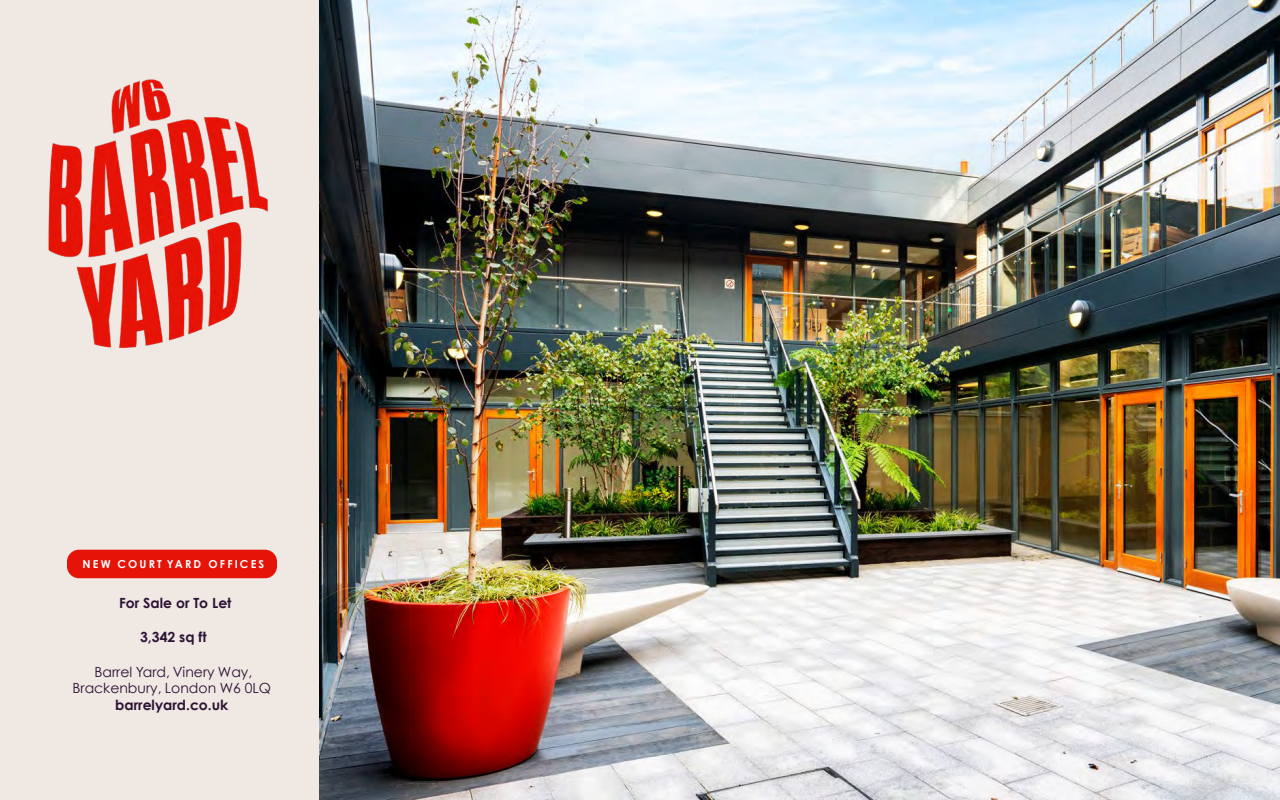
<style>
.page{position:relative;width:1280px;height:800px;background:#f0e8e3}
.page>*{position:absolute;margin:0;border:0;box-sizing:border-box;transform-origin:0 0}
.t1{font:14px/16.8px "Century Gothic";color:#2c1335;text-align:center}
.t2{font:700 14px "Century Gothic";color:#2c1335}
.t3{font:700 11px "Century Gothic";letter-spacing:.195em;color:#fff}
</style>
<div class="page">
<div style="left:67px;top:550px;width:210px;height:28px;background:#e61408;border-radius:12px"></div>
<img style="left:319px;top:0;width:961px;height:800px">
<img style="left:48px;top:79px;width:220px;height:269px">
<p class="t3" style="left:83px;top:557px;width:183px">NEW COURT YARD OFFICES</p>
<p class="t2" style="left:119px;top:594px;width:114px">For Sale or To Let</p>
<p class="t2" style="left:140px;top:628px;width:68px">3,342 sq ft</p>
<p class="t1" style="left:72px;top:663px;width:200px">Barrel Yard, Vinery Way,<br>Brackenbury, London W6 0LQ</p>
<p class="t2" style="left:115px;top:697px;width:115px">barrelyard.co.uk</p>
</div>
